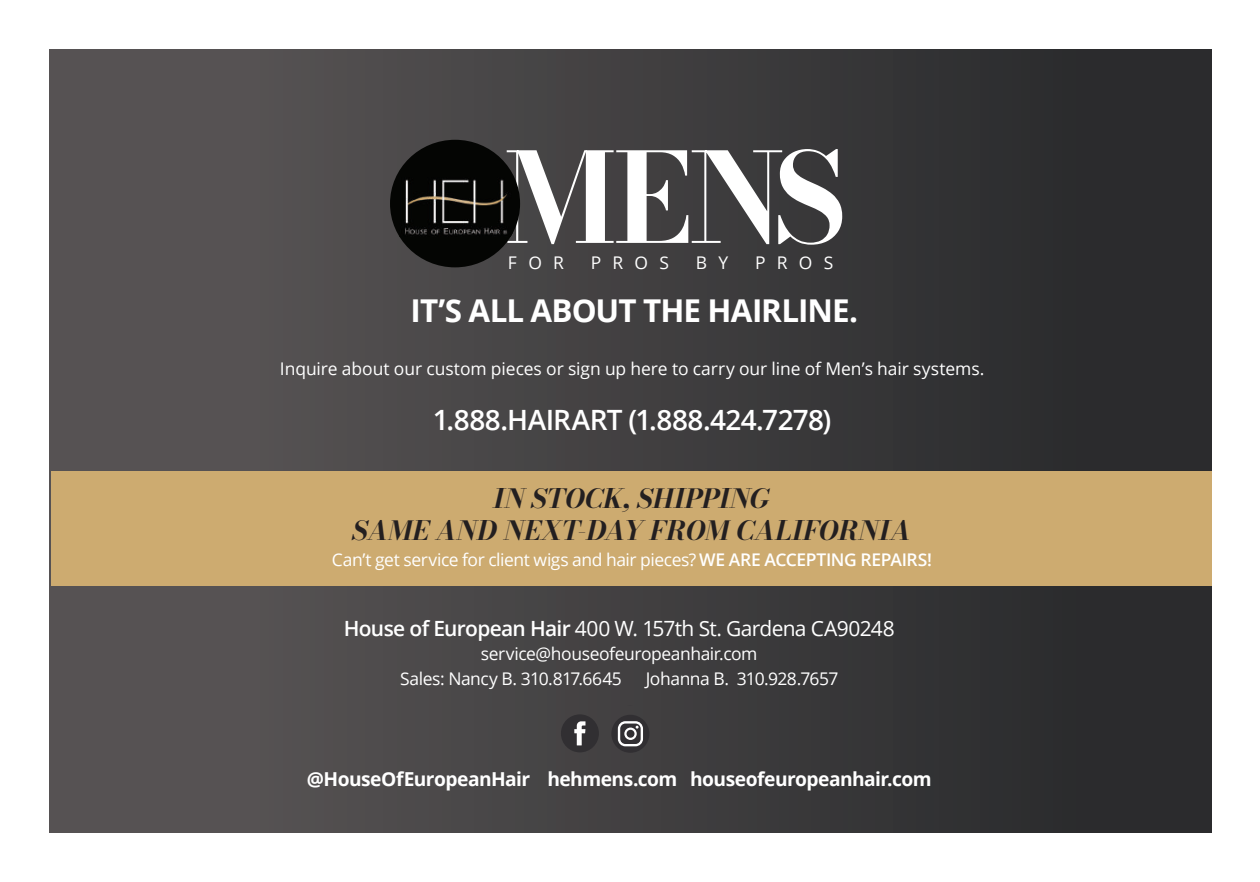
<style>
.page{position:relative;width:1260px;height:882px;background:#fff}
.page>*{position:absolute;margin:0;border:0;box-sizing:border-box;transform-origin:0 0}
.t1{font:700 123.55px "Bodoni Moda";color:#fff}
.t2{font:700 31.5px "Open Sans";letter-spacing:-.03em;color:#fff}
.t3{font:600 28px "Open Sans";letter-spacing:-.02em;color:#fff}
.t4{font:italic 700 26.25px/31.5px "Bodoni Moda";letter-spacing:.015em;color:#231f20;text-align:center}
.t5{font:21px "Open Sans";letter-spacing:-.035em;color:#fff}
.t6{font:700 19.25px "Open Sans";letter-spacing:-.03em;color:#fff}
.t7{font:17.5px/24.5px "Open Sans";letter-spacing:-.02em;color:#fff}
.s1{font-weight:600}
</style>
<div class="page">
<div style="left:50px;top:50px;width:1162px;height:783px;background:linear-gradient(to right,#5c5858,#272829)"></div>
<div style="left:390px;top:140px;width:130px;height:127px;background:#040503;border-radius:50%"></div>
<img style="left:405px;top:179px;width:108px;height:58px">
<div style="left:611px;top:715px;width:38px;height:38px;background:#312f32;border-radius:50%"></div>
<svg style="left:618px;top:721px;width:25px;height:25px"></svg>
<div style="left:561px;top:714px;width:38px;height:38px;background:#312f32;border-radius:50%"></div>
<svg style="left:574px;top:721px;width:12px;height:24px"></svg>
<div style="left:52px;top:471px;width:1160px;height:114px;background:#cdab70"></div>
<h1 class="t1" style="left:504px;top:113px;width:344px">MENS</h1>
<p class="t7" style="left:508px;top:250px;width:58px">FOR</p>
<p class="t7" style="left:591px;top:250px;width:59px">PRO</p>
<p class="t7" style="left:659px;top:250px;width:11px">S</p>
<p class="t7" style="left:696px;top:250px;width:34px">B Y</p>
<p class="t7" style="left:755px;top:250px;width:12px">P</p>
<p class="t7" style="left:777px;top:250px;width:58px">ROS</p>
<h2 class="t2" style="left:411px;top:288px;width:449px">IT’S ALL ABOUT THE HAIRLINE.</h2>
<p class="t7" style="left:280px;top:356px;width:706px">Inquire about our custom pieces or sign up here to carry our line of Men’s hair systems.</p>
<h3 class="t3" style="left:433px;top:400px;width:400px">1.888.HAIRART (1.888.424.7278)</h3>
<h3 class="t4" style="left:353px;top:483px;width:560px">IN STOCK, SHIPPING<br>SAME AND NEXT-DAY FROM CALIFORNIA</h3>
<p class="t7" style="left:332px;top:547px;width:601px">Can’t get service for client wigs and hair pieces? <span class="s1">WE ARE ACCEPTING REPAIRS!</span></p>
<p class="t5" style="left:344px;top:614px;width:553px"><span class="s1">House of European Hair</span> 400 W. 157th St. Gardena CA90248</p>
<p class="t7" style="left:400px;top:641px;width:359px;text-indent:81px">service@houseofeuropeanhair.com<br>Sales: Nancy B. 310.817.6645</p>
<p class="t7" style="left:646px;top:666px;width:194px">Johanna B. 310.928.7657</p>
<p class="t6" style="left:307px;top:765px;width:626px">@HouseOfEuropeanHair hehmens.com houseofeuropeanhair.com</p>
</div>
